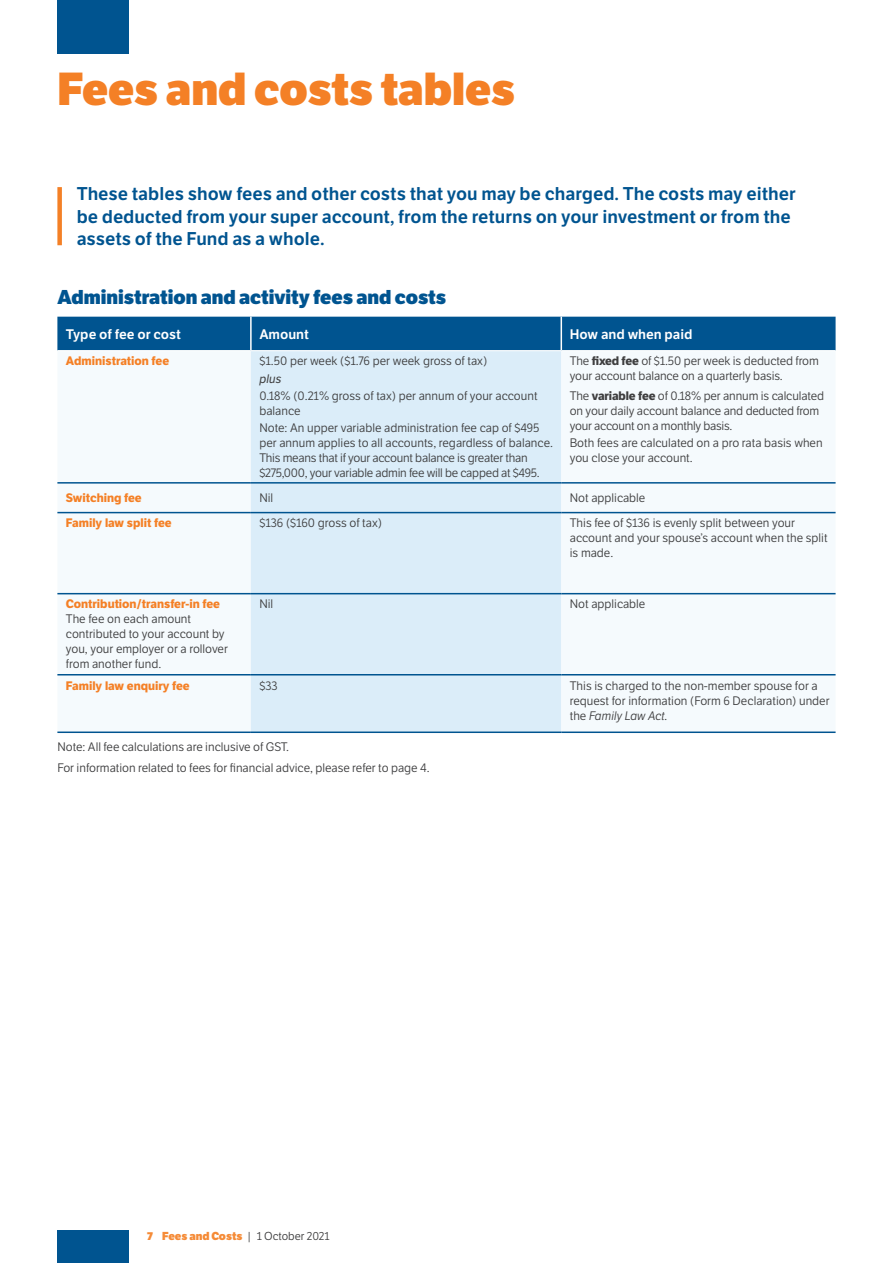
<style>
.page{position:relative;width:893px;height:1263px;background:#fff}
.page>*{position:absolute;margin:0;border:0;box-sizing:border-box;transform-origin:0 0}
._2020__Page_Heading{font:800 45px "LFT Etica";color:#f48026}
._2020__Subheading_L1{font:800 19.5px "LFT Etica";color:#005490}
._2020__Intro_Para_wi{font:18px/22.5px "LFT Etica SB";color:#005490}
._2020__Table_Subhead{font:13.5px "LFT Etica SB";letter-spacing:-.005em;color:#fff}
._2020__Table_Body_8{font:12px/15px "LFT Etica";color:#3e3e3f}
._2020__Table_Body_8-2{font:12px/15px "LFT Etica";letter-spacing:-.02em;color:#3e3e3f}
._2020__Disclaimer_8{font:12px "LFT Etica";color:#3e3e3f}
._2020__Table_Body_8-3{font:700 12px "LFT Etica";color:#f48026}
._2020__Table_Body_8-4{font:italic 12px "LFT Etica";color:#3e3e3f}
.t1{font:800 11.25px "LFT Etica";color:#f58b37}
.s1{font-weight:700}
.s2{font-weight:700;color:#f48026}
.s3{font-style:italic}
.s4{font-weight:400;color:#3e3e3f}
</style>
<div class="page">
<div style="left:57px;top:0;width:72px;height:54px;background:#005490"></div>
<div style="left:57px;top:1230px;width:72px;height:33px;background:#005490"></div>
<div style="left:57px;top:187px;width:5px;height:58px;background:#f48026"></div>
<div style="left:57px;top:317px;width:779px;height:33px;background:#005490"></div>
<div style="left:57px;top:351px;width:194px;height:380px;background:#f5fafd"></div>
<div style="left:251px;top:351px;width:310px;height:380px;background:#dbedf9"></div>
<div style="left:561px;top:352px;width:275px;height:379px;background:#f5fafd"></div>
<hr style="left:250px;top:317px;width:2px;height:33px;background:#fff">
<hr style="left:561px;top:317px;width:1px;height:33px;background:#fff">
<hr style="left:57px;top:482px;width:194px;height:2px;background:#005490">
<hr style="left:251px;top:482px;width:310px;height:2px;background:#005490">
<hr style="left:561px;top:482px;width:275px;height:2px;background:#005490">
<hr style="left:57px;top:512px;width:194px;height:1px;background:#005490">
<hr style="left:251px;top:512px;width:310px;height:1px;background:#005490">
<hr style="left:561px;top:512px;width:275px;height:1px;background:#005490">
<hr style="left:57px;top:593px;width:194px;height:1px;background:#005490">
<hr style="left:251px;top:593px;width:310px;height:1px;background:#005490">
<hr style="left:561px;top:593px;width:275px;height:1px;background:#005490">
<hr style="left:57px;top:674px;width:194px;height:1px;background:#005490">
<hr style="left:251px;top:674px;width:310px;height:1px;background:#005490">
<hr style="left:561px;top:674px;width:275px;height:1px;background:#005490">
<hr style="left:57px;top:731px;width:194px;height:2px;background:#005490">
<hr style="left:251px;top:731px;width:310px;height:2px;background:#005490">
<hr style="left:561px;top:731px;width:275px;height:2px;background:#005490">
<p class="_2020__Page_Heading" style="left:57px;top:61px;width:459px">Fees and costs tables</p>
<p class="_2020__Intro_Para_wi" style="left:77px;top:183px;width:720px">These tables show fees and other costs that you may be charged. The costs may either be deducted from your super account, from the returns on your investment or from the assets of the Fund as a whole.</p>
<p class="_2020__Subheading_L1" style="left:57px;top:285px;width:390px">Administration and activity fees and costs</p>
<p class="_2020__Table_Subhead" style="left:66px;top:326px;width:116px">Type of fee or cost</p>
<p class="_2020__Table_Subhead" style="left:259px;top:326px;width:51px">Amount</p>
<p class="_2020__Table_Subhead" style="left:570px;top:326px;width:124px">How and when paid</p>
<p class="_2020__Table_Body_8-3" style="left:66px;top:354px;width:105px">Administration fee</p>
<p class="_2020__Table_Body_8" style="left:259px;top:354px;width:229px">$1.50 per week ($1.76 per week gross of tax)</p>
<p class="_2020__Table_Body_8-4" style="left:259px;top:371px;width:24px">plus</p>
<p class="_2020__Table_Body_8" style="left:259px;top:388px;width:280px">0.18% (0.21% gross of tax) per annum of your account balance</p>
<p class="_2020__Table_Body_8" style="left:259px;top:420px;width:295px">Note: An upper variable administration fee cap of $495 per annum applies to all accounts, regardless of balance.<br>This means that if your account balance is greater than $275,000, your variable admin fee will be capped at $495.</p>
<p class="_2020__Table_Body_8" style="left:570px;top:354px;width:250px">The <span class="s1">fixed fee</span> of $1.50 per week is deducted from your account balance on a quarterly basis.</p>
<p class="_2020__Table_Body_8-2" style="left:570px;top:388px;width:256px">The <span class="s1">variable fee</span> of 0.18% per annum is calculated on your daily account balance and deducted from your account on a monthly basis.</p>
<p class="_2020__Table_Body_8" style="left:570px;top:435px;width:254px">Both fees are calculated on a pro rata basis when you close your account.</p>
<p class="_2020__Table_Body_8-3" style="left:66px;top:490px;width:77px">Switching fee</p>
<p class="_2020__Table_Body_8" style="left:259px;top:491px;width:15px">Nil</p>
<p class="_2020__Table_Body_8" style="left:570px;top:491px;width:77px">Not applicable</p>
<p class="_2020__Table_Body_8-3" style="left:66px;top:516px;width:107px">Family law split fee</p>
<p class="_2020__Table_Body_8" style="left:259px;top:516px;width:124px">$136 ($160 gross of tax)</p>
<p class="_2020__Table_Body_8" style="left:570px;top:516px;width:259px">This fee of $136 is evenly split between your account and your spouse’s account when the split is made.</p>
<p class="_2020__Table_Body_8" style="left:66px;top:597px;width:163px"><span class="s2">Contribution/transfer-in fee<br></span>The fee on each amount contributed to your account by you, your employer or a rollover from another fund.</p>
<p class="_2020__Table_Body_8" style="left:259px;top:597px;width:15px">Nil</p>
<p class="_2020__Table_Body_8" style="left:570px;top:597px;width:77px">Not applicable</p>
<p class="_2020__Table_Body_8-3" style="left:66px;top:678px;width:125px">Family law enquiry fee</p>
<p class="_2020__Table_Body_8" style="left:259px;top:678px;width:20px">$33</p>
<p class="_2020__Table_Body_8" style="left:570px;top:678px;width:261px">This is charged to the non-member spouse for a request for information (Form 6 Declaration) under the <span class="s3">Family Law Act.</span></p>
<p class="_2020__Disclaimer_8" style="left:57px;top:739px;width:233px">Note: All fee calculations are inclusive of GST.</p>
<p class="_2020__Disclaimer_8" style="left:57px;top:761px;width:374px">For information related to fees for financial advice, please refer to page 4.</p>
<p class="t1" style="left:147px;top:1229px;width:184px">7 Fees and Costs <span class="s4">| 1 October 2021</span></p>
</div>
